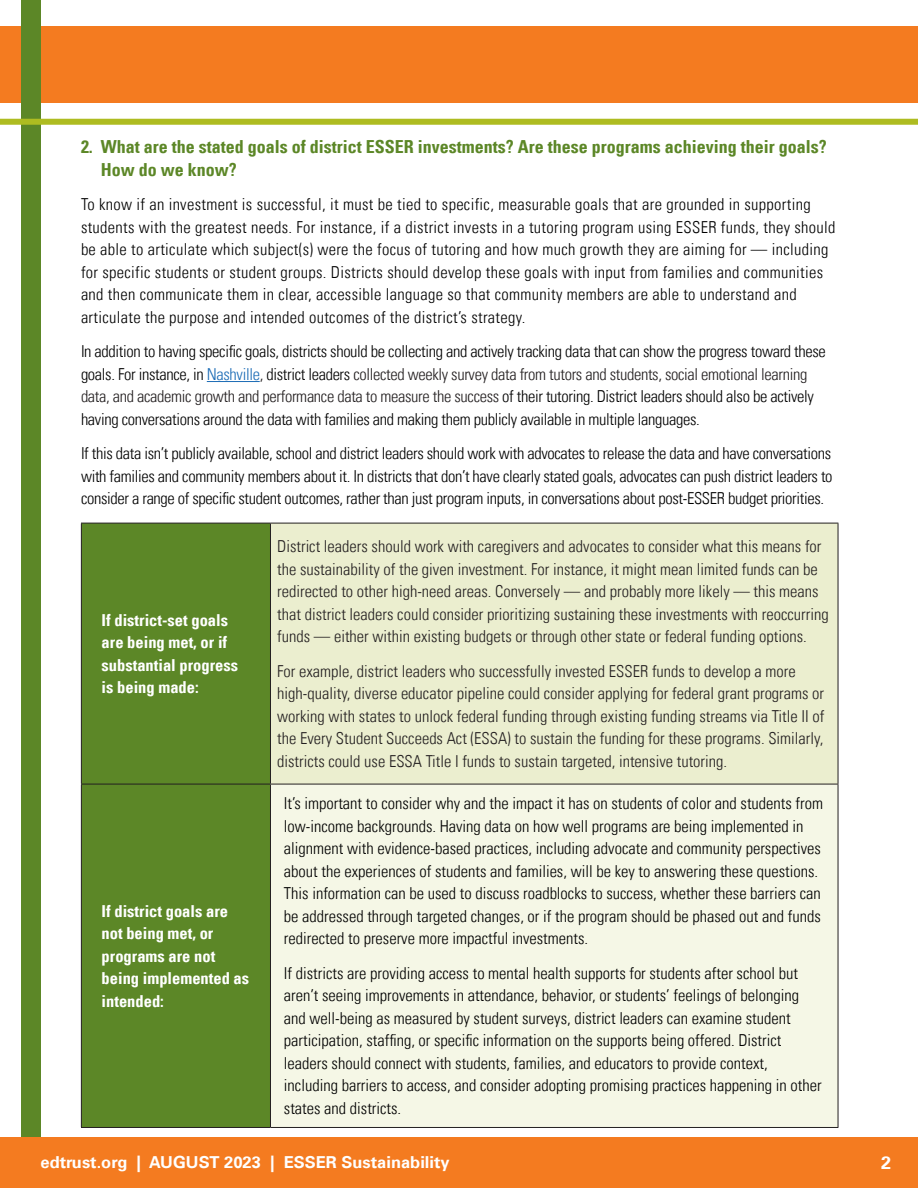
<style>
.page{position:relative;width:918px;height:1188px;background:#fff}
.page>*{position:absolute;margin:0;border:0;box-sizing:border-box;transform-origin:0 0}
.Paragraph_Style_1{font:700 condensed 18px/22.5px "Univers LT";color:#5c8727}
.t1{font:700 18px "Univers LT";color:#fff}
.t2{font:300 condensed 16.5px/22.5px "Univers LT";color:#000}
.t3{font:300 condensed 16.5px/22.5px "Univers LT";color:#231f20}
.t4{font:300 condensed 16.5px/22.5px "Univers LT";letter-spacing:.02em;color:#000}
.t5{font:300 condensed 16.5px/22.5px "Univers LT";letter-spacing:-.02em;color:#000}
.Subhead_1{font:700 condensed 16.5px/22.5px "Univers LT";color:#fff}
.t6{font:700 16.5px "Univers LT";color:#fff}
.s1{color:#1c6cb6}
.s2{color:#231f20}
</style>
<div class="page">
<div style="left:0;top:26px;width:918px;height:77px;background:#f47b20"></div>
<div style="left:21px;top:0;width:19px;height:1137px;background:#5c8727"></div>
<div style="left:0;top:119px;width:918px;height:6px;background:#aebc21"></div>
<div style="left:0;top:1137px;width:918px;height:51px;background:#f47b20"></div>
<hr style="left:207px;top:381px;width:53px;height:1px;background:#1c6cb6">
<div style="left:82px;top:524px;width:188px;height:603px;background:#5c8727"></div>
<div style="left:270px;top:523px;width:568px;height:261px;background:#ebeecf"></div>
<div style="left:270px;top:784px;width:568px;height:343px;background:#f5f7e6"></div>
<hr style="left:81px;top:523px;width:189px;height:1px;background:#231f20">
<hr style="left:81px;top:523px;width:1px;height:261px;background:#231f20">
<hr style="left:270px;top:523px;width:568px;height:1px;background:#231f20">
<hr style="left:270px;top:523px;width:1px;height:261px;background:#231f20">
<hr style="left:838px;top:523px;width:1px;height:261px;background:#231f20">
<hr style="left:81px;top:784px;width:189px;height:1px;background:#231f20">
<hr style="left:81px;top:784px;width:1px;height:343px;background:#231f20">
<hr style="left:81px;top:1127px;width:189px;height:1px;background:#231f20">
<hr style="left:270px;top:784px;width:568px;height:1px;background:#231f20">
<hr style="left:270px;top:784px;width:1px;height:343px;background:#231f20">
<hr style="left:838px;top:784px;width:1px;height:343px;background:#231f20">
<hr style="left:270px;top:1127px;width:568px;height:1px;background:#231f20">
<p class="Paragraph_Style_1" style="left:101px;top:136px;width:727px;text-indent:-20px">2. What are the stated goals of district ESSER investments? Are these programs achieving their goals?<br>How do we know?</p>
<p class="t4" style="left:81px;top:193px;width:756px">To know if an investment is successful, it must be tied to specific, measurable goals that are grounded in supporting students with the greatest needs. For instance, if a district invests in a tutoring program using ESSER funds, they should be able to articulate which subject(s) were the focus of tutoring and how much growth they are aiming for — including for specific students or student groups. Districts should develop these goals with input from families and communities and then communicate them in clear, accessible language so that community members are able to understand and articulate the purpose and intended outcomes of the district’s strategy.</p>
<p class="t5" style="left:81px;top:340px;width:746px">In addition to having specific goals, districts should be collecting and actively tracking data that can show the progress toward these goals. For instance, in <span class="s1">Nashville</span><span class="s2">,</span> district leaders <span class="s2">collected weekly survey data from tutors and students, social emotional learning data, and academic growth and performance data to measure the success</span> of their tutoring. District leaders should also be actively having conversations around the data with families and making them publicly available in multiple languages.</p>
<p class="t2" style="left:81px;top:442px;width:753px;text-align:justify">If this data isn’t publicly available, school and district leaders should work with advocates to release the data and have conversations with families and community members about it. In districts that don’t have clearly stated goals, advocates can push district leaders to consider a range of specific student outcomes, rather than just program inputs, in conversations about post-ESSER budget priorities.</p>
<p class="Subhead_1" style="left:102px;top:609px;width:138px">If district-set goals are being met, or if substantial progress is being made:</p>
<p class="Subhead_1" style="left:102px;top:900px;width:149px">If district goals are not being met, or programs are not being implemented as intended:</p>
<p class="t3" style="left:277px;top:535px;width:553px">District leaders should work with caregivers and advocates to consider what this means for the sustainability of the given investment. For instance, it might mean limited funds can be redirected to other high-need areas. Conversely — and probably more likely — this means that district leaders could consider prioritizing sustaining these investments with reoccurring funds — either within existing budgets or through other state or federal funding options.</p>
<p class="t3" style="left:277px;top:660px;width:549px">For example, district leaders who successfully invested ESSER funds to develop a more high-quality, diverse educator pipeline could consider applying for federal grant programs or working with states to unlock federal funding through existing funding streams via Title II of the Every Student Succeeds Act (ESSA) to sustain the funding for these programs. Similarly, districts could use ESSA Title I funds to sustain targeted, intensive tutoring.</p>
<p class="t2" style="left:284px;top:792px;width:541px">It’s important to consider why and the impact it has on students of color and students from low-income backgrounds. Having data on how well programs are being implemented in alignment with evidence-based practices, including advocate and community perspectives about the experiences of students and families, will be key to answering these questions.<br>This information can be used to discuss roadblocks to success, whether these barriers can be addressed through targeted changes, or if the program should be phased out and funds redirected to preserve more impactful investments.</p>
<p class="t2" style="left:284px;top:962px;width:539px">If districts are providing access to mental health supports for students after school but aren’t seeing improvements in attendance, behavior, or students’ feelings of belonging and well-being as measured by student surveys, district leaders can examine student participation, staffing, or specific information on the supports being offered. District leaders should connect with students, families, and educators to provide context, including barriers to access, and consider adopting promising practices happening in other states and districts.</p>
<p class="t6" style="left:40px;top:1153px;width:411px">edtrust.org | AUGUST 2023 | ESSER Sustainability</p>
<p class="t1" style="left:881px;top:1152px;width:12px">2</p>
</div>
